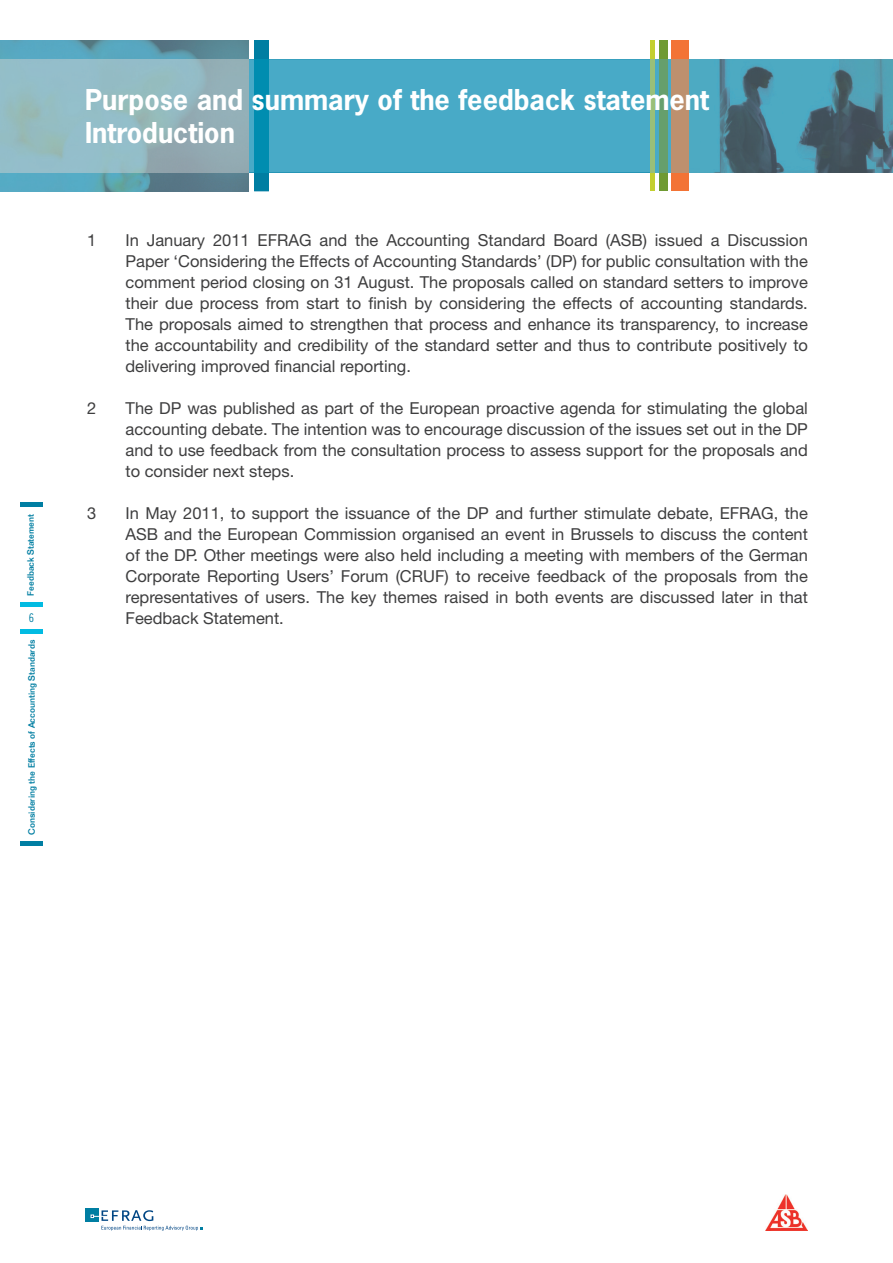
<style>
.page{position:relative;width:893px;height:1263px;background:#fff}
.page>*{position:absolute;margin:0;border:0;box-sizing:border-box;transform-origin:0 0}
.t1{font:700 27px/32.4px "News Gothic Std";color:#fff}
.t2{font:16.5px/21px "Helvetica Neue LT Std";color:#3e3e3f;text-align:justify}
.t3{font:12px "Trade Gothic LT Std Cn 18";color:#007ea2}
.t4{font:500 9px "Folio Std";color:#007ea2}
</style>
<div class="page">
<img style="left:0;top:40px;width:249px;height:151px">
<img style="left:689px;top:59px;width:204px;height:114px">
<div style="left:249px;top:59px;width:402px;height:114px;background:#48aac7"></div>
<hr style="left:651px;top:40px;width:4px;height:19px;background:#c3cf2f">
<hr style="left:651px;top:173px;width:4px;height:18px;background:#c3cf2f">
<div style="left:659px;top:40px;width:9px;height:19px;background:#6f9a32"></div>
<div style="left:659px;top:173px;width:9px;height:18px;background:#6f9a32"></div>
<div style="left:672px;top:40px;width:17px;height:19px;background:#f37335"></div>
<div style="left:672px;top:173px;width:17px;height:18px;background:#f37335"></div>
<svg style="left:651px;top:59px;width:38px;height:114px;background:#8f9d7f"></svg>
<svg style="left:254px;top:40px;width:15px;height:151px;background:#0089ac"></svg>
<hr style="left:20px;top:629px;width:23px;height:4px;background:#02bbe2">
<div style="left:20px;top:602px;width:23px;height:5px;background:#02bbe2"></div>
<hr style="left:20px;top:503px;width:23px;height:4px;background:#007ea2">
<div style="left:20px;top:841px;width:23px;height:5px;background:#007ea2"></div>
<div style="left:85px;top:1208px;width:14px;height:13px;background:#007ea2"></div>
<svg style="left:91px;top:1210px;width:112px;height:20px"></svg>
<img style="left:766px;top:1194px;width:41px;height:36px">
<p class="t4" style="left:25px;top:596px;width:83px;rotate:-90deg">Feedback Statement</p>
<p class="t3" style="left:29px;top:611px;width:7px">6</p>
<p class="t4" style="left:26px;top:835px;width:196px;rotate:-90deg">Considering the Effects of Accounting Standards</p>
<h1 class="t1" style="left:85px;top:83px;width:626px">Purpose and summary of the feedback statement<br>Introduction</h1>
<p class="t2" style="left:87px;top:229px;width:11px">1</p>
<p class="t2" style="left:126px;top:229px;width:684px">In January 2011 EFRAG and the Accounting Standard Board (ASB) issued a Discussion Paper ‘Considering the Effects of Accounting Standards’ (DP) for public consultation with the comment period closing on 31 August. The proposals called on standard setters to improve their due process from start to nish by considering the effects of accounting standards.<br>The proposals aimed to strengthen that process and enhance its transparency, to increase the accountability and credibility of the standard setter and thus to contribute positively to delivering improved nancial reporting.</p>
<p class="t2" style="left:87px;top:397px;width:11px">2</p>
<p class="t2" style="left:126px;top:397px;width:684px">The DP was published as part of the European proactive agenda for stimulating the global accounting debate. The intention was to encourage discussion of the issues set out in the DP and to use feedback from the consultation process to assess support for the proposals and to consider next steps.</p>
<p class="t2" style="left:87px;top:502px;width:11px">3</p>
<p class="t2" style="left:126px;top:502px;width:684px">In May 2011, to support the issuance of the DP and further stimulate debate, EFRAG, the ASB and the European Commission organised an event in Brussels to discuss the content of the DP. Other meetings were also held including a meeting with members of the German Corporate Reporting Users’ Forum (CRUF) to receive feedback of the proposals from the representatives of users. The key themes raised in both events are discussed later in that Feedback Statement.</p>
</div>
